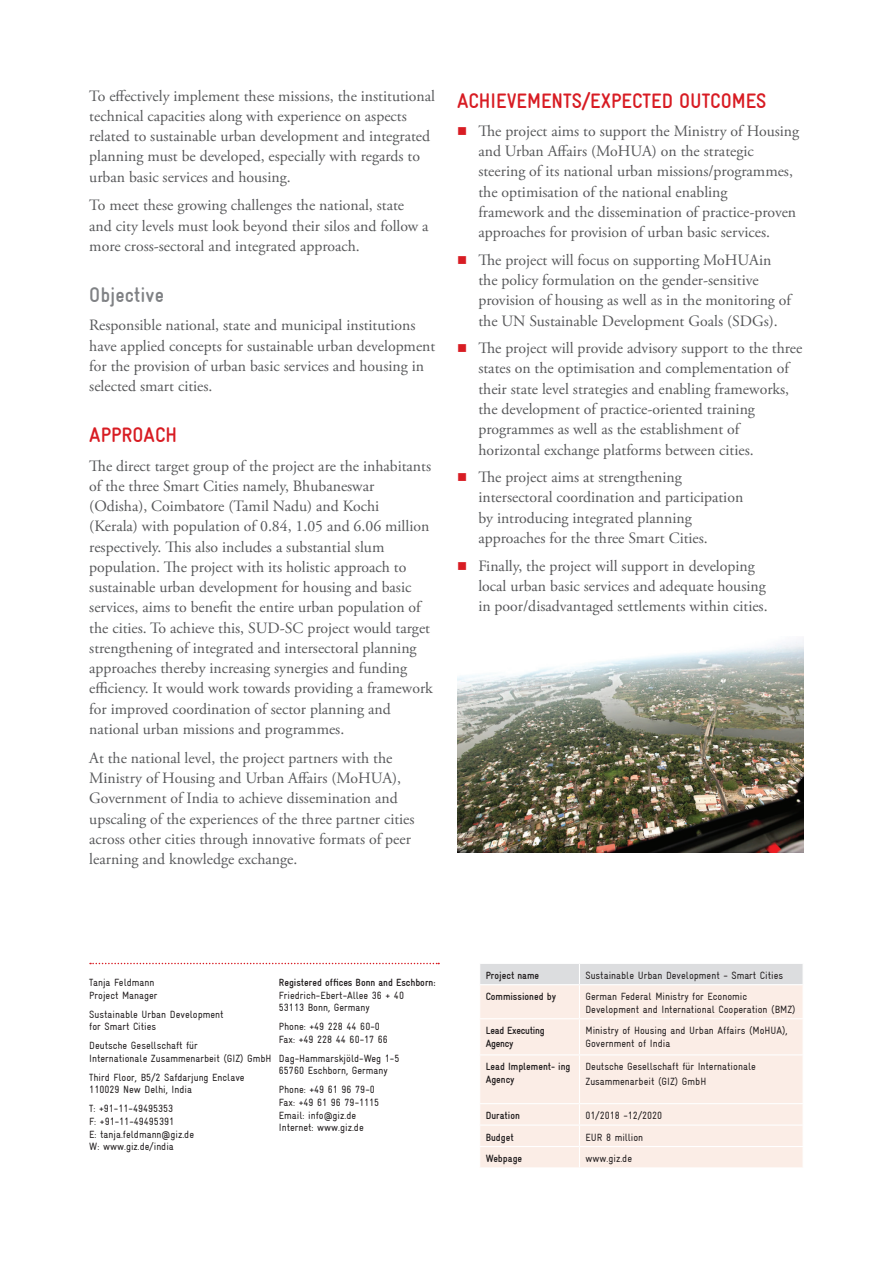
<style>
.page{position:relative;width:893px;height:1263px;background:#fff}
.page>*{position:absolute;margin:0;border:0;box-sizing:border-box;transform-origin:0 0}
.t1{font:700 condensed 21px "Gravur";color:#d81c23}
.t2{font:700 condensed 21px "Gravur";color:#808285}
.t3{font:15.75px/20.2px "Adobe Garamond Pro";color:#57585a}
.t4{font:condensed 10.5px/12.6px "Gravur";color:#231f20}
.t5{font:700 condensed 10.5px/12.6px "Gravur";color:#231f20}
.t6{font:700 condensed 10.5px/12.6px "Gravur";letter-spacing:-.02em;color:#231f20}
.s1{color:#d81c23}
</style>
<div class="page">
<img style="left:457px;top:640px;width:347px;height:212px">
<div style="left:480px;top:985px;width:323px;height:182px;background:#fbede6"></div>
<div style="left:480px;top:964px;width:322px;height:20px;background:#dcdddf"></div>
<hr style="left:579px;top:985px;width:1px;height:33px;background:#fff">
<hr style="left:802px;top:985px;width:2px;height:33px;background:#fff">
<hr style="left:479px;top:1018px;width:100px;height:1px;background:#fff">
<hr style="left:579px;top:1018px;width:225px;height:1px;background:#fff">
<hr style="left:579px;top:1019px;width:1px;height:35px;background:#fff">
<hr style="left:479px;top:1054px;width:100px;height:1px;background:#fff">
<hr style="left:579px;top:1054px;width:225px;height:1px;background:#fff">
<hr style="left:579px;top:1055px;width:1px;height:48px;background:#fff">
<hr style="left:479px;top:1103px;width:100px;height:1px;background:#fff">
<hr style="left:579px;top:1103px;width:225px;height:1px;background:#fff">
<hr style="left:479px;top:1124px;width:100px;height:2px;background:#fff">
<hr style="left:579px;top:1124px;width:225px;height:2px;background:#fff">
<hr style="left:479px;top:1146px;width:100px;height:1px;background:#fff">
<hr style="left:579px;top:1146px;width:225px;height:1px;background:#fff">
<svg style="left:579px;top:1104px;width:1px;height:63px"></svg>
<svg style="left:90px;top:963px;width:349px;height:1px"></svg>
<p class="t3" style="left:89px;top:87px;width:347px">To effectively implement these missions, the institutional technical capacities along with experience on aspects related to sustainable urban development and integrated planning must be developed, especially with regards to urban basic services and housing.</p>
<p class="t3" style="left:89px;top:197px;width:341px">To meet these growing challenges the national, state and city levels must look beyond their silos and follow a more cross-sectoral and integrated approach.</p>
<h1 class="t2" style="left:89px;top:283px;width:76px">Objective</h1>
<p class="t3" style="left:89px;top:317px;width:348px">Responsible national, state and municipal institutions have applied concepts for sustainable urban development for the provision of urban basic services and housing in selected smart cities.</p>
<h1 class="t1" style="left:89px;top:423px;width:89px">APPROACH</h1>
<p class="t3" style="left:89px;top:457px;width:345px">The direct target group of the project are the inhabitants of the three Smart Cities namely, Bhubaneswar (Odisha), Coimbatore (Tamil Nadu) and Kochi<br>(Kerala) with population of 0.84, 1.05 and 6.06 million respectively. This also includes a substantial slum population. The project with its holistic approach to sustainable urban development for housing and basic services, aims to benefit the entire urban population of the cities. To achieve this, SUD-SC project would target strengthening of integrated and intersectoral planning approaches thereby increasing synergies and funding efficiency. It would work towards providing a framework for improved coordination of sector planning and national urban missions and programmes.</p>
<p class="t3" style="left:89px;top:749px;width:327px">At the national level, the project partners with the Ministry of Housing and Urban Affairs (MoHUA), Government of India to achieve dissemination and upscaling of the experiences of the three partner cities across other cities through innovative formats of peer learning and knowledge exchange.</p>
<h1 class="t1" style="left:457px;top:89px;width:311px">ACHIEVEMENTS/EXPECTED OUTCOMES</h1>
<p class="t3" style="left:478px;top:122px;width:322px;text-indent:-21px"><span class="s1">■</span> The project aims to support the Ministry of Housing and Urban Affairs (MoHUA) on the strategic steering of its national urban missions/programmes, the optimisation of the national enabling<br>framework and the dissemination of practice-proven approaches for provision of urban basic services.</p>
<p class="t3" style="left:478px;top:251px;width:314px;text-indent:-21px"><span class="s1">■</span> The project will focus on supporting MoHUAin the policy formulation on the gender-sensitive provision of housing as well as in the monitoring of the UN Sustainable Development Goals (SDGs).</p>
<p class="t3" style="left:478px;top:339px;width:326px;text-indent:-21px"><span class="s1">■</span> The project will provide advisory support to the three states on the optimisation and complementation of their state level strategies and enabling frameworks, the development of practice-oriented training programmes as well as the establishment of horizontal exchange platforms between cities.</p>
<p class="t3" style="left:478px;top:468px;width:266px;text-indent:-21px"><span class="s1">■</span> The project aims at strengthening intersectoral coordination and participation by introducing integrated planning approaches for the three Smart Cities.</p>
<p class="t3" style="left:478px;top:557px;width:291px;text-indent:-21px"><span class="s1">■</span> Finally, the project will support in developing local urban basic services and adequate housing in poor/disadvantaged settlements within cities.</p>
<p class="t4" style="left:89px;top:976px;width:70px">Tanja Feldmann<br>Project Manager</p>
<p class="t4" style="left:89px;top:1008px;width:136px">Sustainable Urban Development for Smart Cities</p>
<p class="t4" style="left:89px;top:1039px;width:184px">Deutsche Gesellschaft für<br>Internationale Zusammenarbeit (GIZ) GmbH</p>
<p class="t4" style="left:89px;top:1071px;width:157px">Third Floor, B5/2 Safdarjung Enclave<br>110029 New Delhi, India</p>
<p class="t4" style="left:89px;top:1102px;width:106px">T: +91-11-49495353<br>F: +91-11-49495391<br>E: tanja.feldmann@giz.de<br>W: www.giz.de/india</p>
<p class="t5" style="left:279px;top:976px;width:158px">Registered offices Bonn and Eschborn:</p>
<p class="t4" style="left:279px;top:989px;width:127px">Friedrich-Ebert-Allee 36 + 40<br>53113 Bonn, Germany</p>
<p class="t4" style="left:279px;top:1020px;width:111px">Phone: +49 228 44 60-0<br>Fax: +49 228 44 60-17 66</p>
<p class="t4" style="left:279px;top:1052px;width:122px">Dag-Hammarskjöld-Weg 1-5<br>65760 Eschborn, Germany</p>
<p class="t4" style="left:279px;top:1083px;width:102px">Phone: +49 61 96 79-0<br>Fax: +49 61 96 79-1115<br>Email: info@giz.de<br>Internet: www.giz.de</p>
<p class="t5" style="left:486px;top:969px;width:55px">Project name</p>
<p class="t4" style="left:585px;top:969px;width:199px">Sustainable Urban Development - Smart Cities</p>
<p class="t5" style="left:486px;top:990px;width:72px">Commissioned by</p>
<p class="t4" style="left:585px;top:990px;width:212px">German Federal Ministry for Economic<br>Development and International Cooperation (BMZ)</p>
<p class="t6" style="left:486px;top:1024px;width:60px">Lead Executing<br>Agency</p>
<p class="t4" style="left:585px;top:1024px;width:204px">Ministry of Housing and Urban Affairs (MoHUA),<br>Government of India</p>
<p class="t5" style="left:486px;top:1060px;width:86px">Lead Implement- ing<br>Agency</p>
<p class="t4" style="left:585px;top:1059px;width:172px;line-height:14.7px">Deutsche Gesellschaft für Internationale<br>Zusammenarbeit (GIZ) GmbH</p>
<p class="t5" style="left:486px;top:1109px;width:36px">Duration</p>
<p class="t4" style="left:585px;top:1109px;width:78px">01/2018 -12/2020</p>
<p class="t5" style="left:486px;top:1130px;width:29px">Budget</p>
<p class="t4" style="left:585px;top:1130px;width:59px">EUR 8 million</p>
<p class="t5" style="left:486px;top:1152px;width:38px">Webpage</p>
<p class="t4" style="left:585px;top:1152px;width:48px">www.giz.de</p>
</div>
